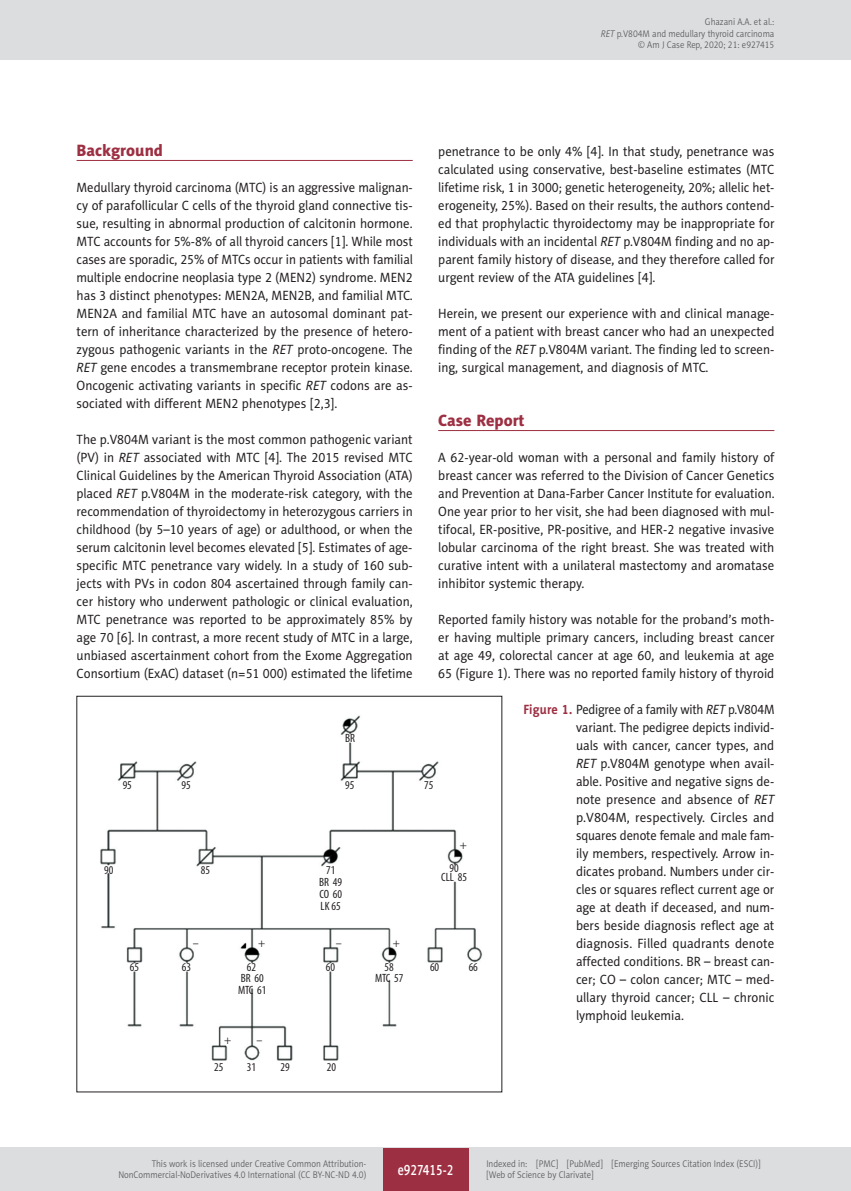
<style>
.page{position:relative;width:851px;height:1191px;background:#fff}
.page>*{position:absolute;margin:0;border:0;box-sizing:border-box;transform-origin:0 0}
.AJCR_Headline_1{font:16.5px "Naomi Sans EFN Heavy";color:#9d2f42}
.AJCR_e-PAGINA{font:15px "Naomi Sans EFN Medium";color:#fff;scale:.8 1}
.AJCR_Body{font:13.5px/18px "Naomi Sans EFN";color:#231f20;text-align:justify;scale:.95 1}
.AJCR_Body-2{font:13.5px/18px "Naomi Sans EFN";color:#231f20;text-align:justify;scale:.94 1}
.AJCR_Body-3{font:13.5px/18px "Naomi Sans EFN";color:#231f20;text-align:justify;scale:.92 1}
.t1{font:condensed 12px/12.1px "Myriad Pro";color:#231f20;text-align:center}
.AJCR_pagina_zywa{font:9.75px/11.2px "Naomi Sans EFN Light";color:#57585a;text-align:right;scale:.9 1}
.AJCR_pagina_sygnatur{font:9.75px "Naomi Sans EFN Light";color:#57585a;scale:.9 1}
.s1{font-style:italic}
.s2{font-weight:700;color:#9d2f42}
</style>
<div class="page">
<hr style="left:77px;top:160px;width:335px;height:1px;background:#9d2f42">
<hr style="left:438px;top:430px;width:336px;height:1px;background:#9d2f42">
<img style="left:100px;top:715px;width:383px;height:346px">
<div style="left:0;top:0;width:850px;height:60px;background:#dcdddf"></div>
<hr style="left:850px;top:0;width:1px;height:60px;background:#dcdddf">
<div style="left:0;top:1148px;width:850px;height:43px;background:#dcdddf"></div>
<div style="left:383px;top:1147px;width:85px;height:43px;background:#9d2f42"></div>
<p class="AJCR_pagina_zywa" style="left:600px;top:16px;width:194px">Ghazani A.A. et al.:<br><span class="s1">RET</span> p.V804M and medullary thyroid carcinoma</p>
<p class="AJCR_pagina_sygnatur" style="left:638px;top:39px;width:153px">© Am J Case Rep, 2020; 21: e927415</p>
<p class="AJCR_Headline_1" style="left:77px;top:140px;width:88px">Background</p>
<p class="AJCR_Body-2" style="left:77px;top:178px;width:359px">Medullary thyroid carcinoma (MTC) is an aggressive malignan&shy;cy of parafollicular C cells of the thyroid gland connective tis&shy;sue, resulting in abnormal production of calcitonin hormone.<br>MTC accounts for 5%-8% of all thyroid cancers [1]. While most cases are sporadic, 25% of MTCs occur in patients with familial multiple endocrine neoplasia type 2 (MEN2) syndrome. MEN2 has 3 distinct phenotypes: MEN2A, MEN2B, and familial MTC.<br>MEN2A and familial MTC have an autosomal dominant pat&shy;tern of inheritance characterized by the presence of hetero&shy;zygous pathogenic variants in the <span class="s1">RET</span> proto-oncogene. The <span class="s1">RET</span> gene encodes a transmembrane receptor protein kinase.<br>Oncogenic activating variants in specific <span class="s1">RET</span> codons are as&shy;sociated with different MEN2 phenotypes [2,3].</p>
<p class="AJCR_Body" style="left:77px;top:430px;width:355px">The p.V804M variant is the most common pathogenic variant (PV) in <span class="s1">RET</span> associated with MTC [4]. The 2015 revised MTC Clinical Guidelines by the American Thyroid Association (ATA) placed <span class="s1">RET</span> p.V804M in the moderate-risk category, with the recommendation of thyroidectomy in heterozygous carriers in childhood (by 5–10 years of age) or adulthood, or when the serum calcitonin level becomes elevated [5]. Estimates of age&shy;specific MTC penetrance vary widely. In a study of 160 sub&shy;jects with PVs in codon 804 ascertained through family can&shy;cer history who underwent pathologic or clinical evaluation, MTC penetrance was reported to be approximately 85% by age 70 [6]. In contrast, a more recent study of MTC in a large, unbiased ascertainment cohort from the Exome Aggregation Consortium (ExAC) dataset (n=51 000) estimated the lifetime</p>
<p class="AJCR_Body" style="left:438px;top:142px;width:355px">penetrance to be only 4% [4]. In that study, penetrance was calculated using conservative, best-baseline estimates (MTC lifetime risk, 1 in 3000; genetic heterogeneity, 20%; allelic het&shy;erogeneity, 25%). Based on their results, the authors contend&shy;ed that prophylactic thyroidectomy may be inappropriate for individuals with an incidental <span class="s1">RET</span> p.V804M finding and no ap&shy;parent family history of disease, and they therefore called for urgent review of the ATA guidelines [4].</p>
<p class="AJCR_Body" style="left:438px;top:304px;width:355px">Herein, we present our experience with and clinical manage&shy;ment of a patient with breast cancer who had an unexpected finding of the <span class="s1">RET</span> p.V804M variant. The finding led to screen&shy;ing, surgical management, and diagnosis of MTC.</p>
<p class="AJCR_Headline_1" style="left:438px;top:410px;width:88px">Case Report</p>
<p class="AJCR_Body" style="left:438px;top:448px;width:355px">A 62-year-old woman with a personal and family history of breast cancer was referred to the Division of Cancer Genetics and Prevention at Dana-Farber Cancer Institute for evaluation.<br>One year prior to her visit, she had been diagnosed with mul&shy;tifocal, ER-positive, PR-positive, and HER-2 negative invasive lobular carcinoma of the right breast. She was treated with curative intent with a unilateral mastectomy and aromatase inhibitor systemic therapy.</p>
<p class="AJCR_Body" style="left:438px;top:610px;width:355px">Reported family history was notable for the proband’s moth&shy;er having multiple primary cancers, including breast cancer at age 49, colorectal cancer at age 60, and leukemia at age 65 (Figure 1). There was no reported family history of thyroid</p>
<p class="AJCR_Body-3" style="left:576px;top:700px;width:217px;text-indent:-53px"><span class="s2">Figure 1.</span> Pedigree of a family with <span class="s1">RET</span> p.V804M variant. The pedigree depicts individ&shy;uals with cancer, cancer types, and <span class="s1">RET</span> p.V804M genotype when avail&shy;able. Positive and negative signs de&shy;note presence and absence of <span class="s1">RET </span>p.V804M, respectively. Circles and squares denote female and male fam&shy;ily members, respectively. Arrow in&shy;dicates proband. Numbers under cir&shy;cles or squares reflect current age or age at death if deceased, and num&shy;bers beside diagnosis reflect age at diagnosis. Filled quadrants denote affected conditions. BR – breast can&shy;cer; CO – colon cancer; MTC – med&shy;ullary thyroid cancer; CLL – chronic lymphoid leukemia.</p>
<p class="t1" style="left:345px;top:732px;width:11px">BR</p>
<p class="t1" style="left:123px;top:779px;width:11px">95</p>
<p class="t1" style="left:182px;top:779px;width:11px">95</p>
<p class="t1" style="left:345px;top:779px;width:11px">95</p>
<p class="t1" style="left:424px;top:779px;width:11px">75</p>
<p class="t1" style="left:460px;top:838px;width:9px">+</p>
<p class="t1" style="left:319px;top:863px;width:24px">71<br>BR 49<br>CO 60<br>LK 65</p>
<p class="t1" style="left:441px;top:863px;width:27px;line-height:8.7px">90<br>CLL 85</p>
<p class="t1" style="left:104px;top:863px;width:11px">90</p>
<p class="t1" style="left:201px;top:863px;width:11px">85</p>
<p class="t1" style="left:258px;top:937px;width:9px">+</p>
<p class="t1" style="left:336px;top:937px;width:7px">–</p>
<p class="t1" style="left:393px;top:937px;width:9px">+</p>
<p class="t1" style="left:193px;top:937px;width:7px">–</p>
<p class="t1" style="left:130px;top:960px;width:11px">65</p>
<p class="t1" style="left:182px;top:960px;width:11px">63</p>
<p class="t1" style="left:247px;top:960px;width:11px">62</p>
<p class="t1" style="left:325px;top:960px;width:11px">60</p>
<p class="t1" style="left:384px;top:960px;width:11px">58</p>
<p class="t1" style="left:241px;top:972px;width:24px">BR 60</p>
<p class="t1" style="left:375px;top:972px;width:30px">MTC 57</p>
<p class="t1" style="left:238px;top:984px;width:30px">MTC 61</p>
<p class="t1" style="left:430px;top:960px;width:11px">60</p>
<p class="t1" style="left:468px;top:960px;width:11px">66</p>
<p class="t1" style="left:224px;top:1033px;width:9px">+</p>
<p class="t1" style="left:256px;top:1033px;width:7px">–</p>
<p class="t1" style="left:214px;top:1060px;width:11px">25</p>
<p class="t1" style="left:247px;top:1060px;width:11px">31</p>
<p class="t1" style="left:280px;top:1060px;width:11px">29</p>
<p class="t1" style="left:327px;top:1060px;width:11px">20</p>
<p class="AJCR_pagina_zywa" style="left:118px;top:1158px;width:277px">This work is licensed under Creative Common Attribution-<br>NonCommercial-NoDerivatives 4.0 International (CC BY-NC-ND 4.0)</p>
<p class="AJCR_e-PAGINA" style="left:397px;top:1160px;width:71px">e927415-2</p>
<p class="AJCR_pagina_zywa" style="left:486px;top:1158px;width:306px;text-align:left">Indexed in: [PMC] [PubMed] [Emerging Sources Citation Index (ESCI)] [Web of Science by Clarivate]</p>
</div>
